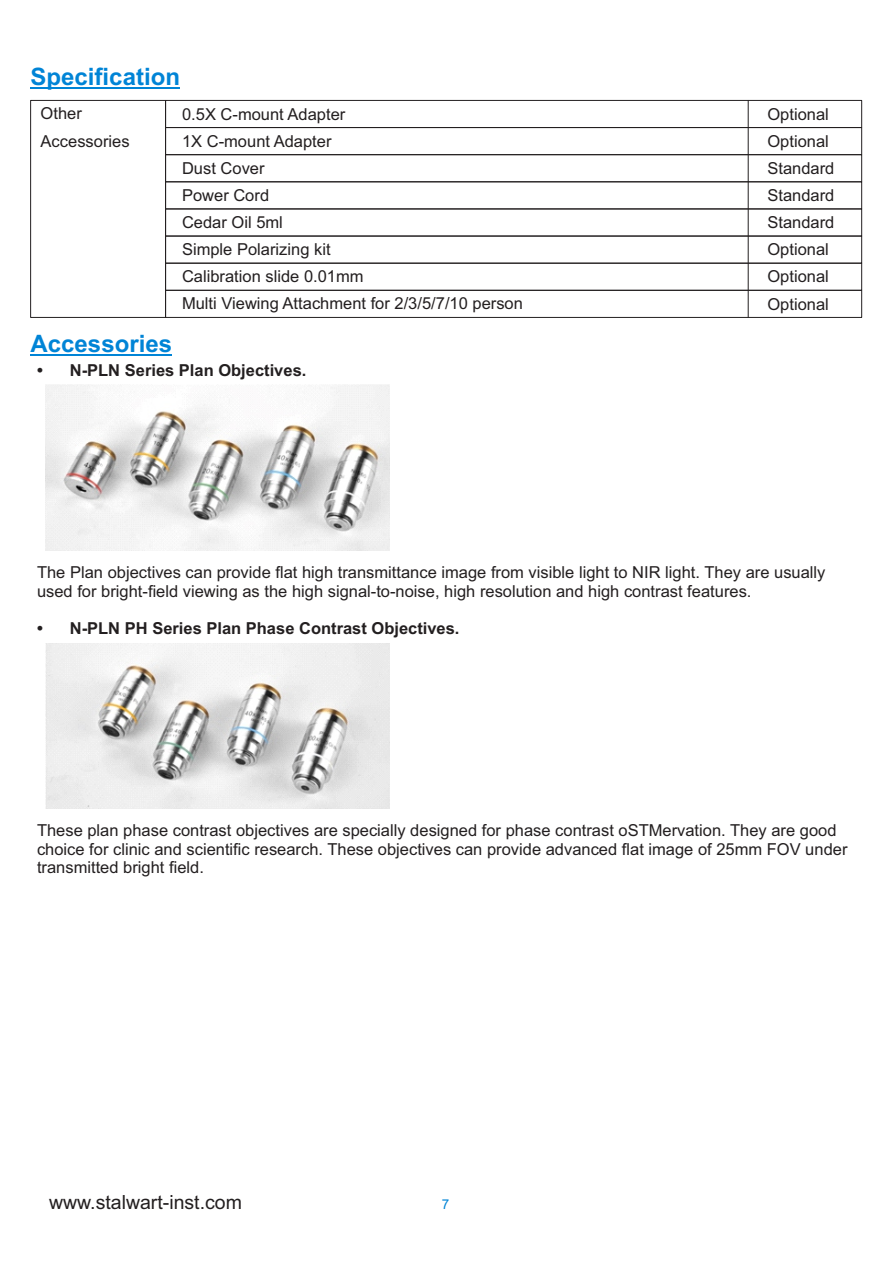
<style>
.page{position:relative;width:893px;height:1263px;background:#fff}
.page>*{position:absolute;margin:0;border:0;box-sizing:border-box;transform-origin:0 0}
.t1{font:700 24px "Arial";color:#0084d6}
.t2{font:19.5px "Arial";color:#231f20}
.t3{font:16.5px/27.2px "Arial";color:#231f20}
.t4{font:700 16.5px "Arial";color:#231f20}
.t5{font:13.5px "Arial";color:#0084d6}
</style>
<div class="page">
<hr style="left:31px;top:88px;width:149px;height:1px;background:#0084d6">
<div style="left:165px;top:100px;width:697px;height:28px;border:1px solid #231f20"></div>
<div style="left:30px;top:100px;width:136px;height:218px;border:1px solid #231f20"></div>
<div style="left:165px;top:127px;width:697px;height:28px;border:1px solid #231f20"></div>
<div style="left:165px;top:154px;width:697px;height:28px;border:1px solid #231f20"></div>
<div style="left:165px;top:182px;width:697px;height:27px;border:1px solid #231f20"></div>
<div style="left:165px;top:236px;width:697px;height:27px;border:1px solid #231f20"></div>
<div style="left:165px;top:263px;width:697px;height:27px;border:1px solid #231f20"></div>
<div style="left:165px;top:290px;width:697px;height:28px;border:1px solid #231f20"></div>
<hr style="left:748px;top:100px;width:1px;height:217px;background:#231f20">
<img style="left:45px;top:385px;width:345px;height:165px">
<img style="left:45px;top:643px;width:345px;height:166px">
<hr style="left:31px;top:354px;width:141px;height:1px;background:#0084d6">
<h1 class="t1" style="left:31px;top:68px;width:151px">Specification</h1>
<p class="t3" style="left:41px;top:102px;width:90px">Other<br>Accessories</p>
<p class="t3" style="left:182px;top:102px;width:342px">0.5X C-mount Adapter<br>1X C-mount Adapter<br>Dust Cover<br>Power Cord<br>Cedar Oil 5ml<br>Simple Polarizing kit<br>Calibration slide 0.01mm<br>Multi Viewing Attachment for 2/3/5/7/10 person</p>
<p class="t3" style="left:767px;top:102px;width:68px">Optional<br>Optional<br>Standard<br>Standard<br>Standard<br>Optional<br>Optional<br>Optional</p>
<h1 class="t1" style="left:31px;top:335px;width:143px">Accessories</h1>
<p class="t4" style="left:37px;top:363px;width:271px">• N-PLN Series Plan Objectives.</p>
<p class="t3" style="left:37px;top:565px;width:790px;line-height:18.5px">The Plan objectives can provide flat high transmittance image from visible light to NIR light. They are usually used for bright-field viewing as the high signal-to-noise, high resolution and high contrast features.</p>
<p class="t4" style="left:37px;top:622px;width:424px">• N-PLN PH Series Plan Phase Contrast Objectives.</p>
<p class="t3" style="left:37px;top:823px;width:812px;line-height:18.5px">These plan phase contrast objectives are specially designed for phase contrast oSTMervation. They are good choice for clinic and scientific research. These objectives can provide advanced flat image of 25mm FOV under transmitted bright field.</p>
<p class="t2" style="left:49px;top:1194px;width:194px">www.stalwart-inst.com</p>
<p class="t5" style="left:442px;top:1199px;width:9px">7</p>
</div>
